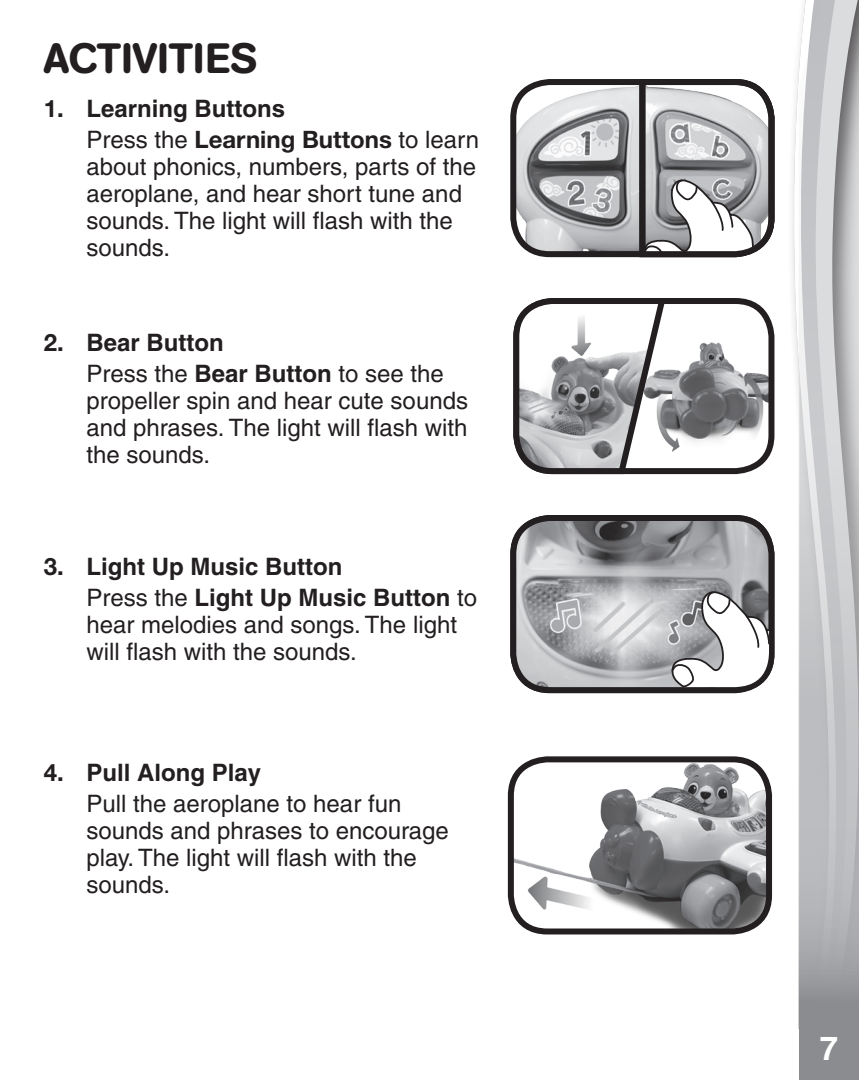
<style>
.page{position:relative;width:859px;height:1080px;background:#fff}
.page>*{position:absolute;margin:0;border:0;box-sizing:border-box;transform-origin:0 0}
.t1{font:500 42px "AG Book Rounded";color:#231f20}
.t2{font:700 33px "Helvetica";color:#fff}
.t3{font:500 24px/27px "Helvetica";color:#231f20}
.t4{font:700 24px/31.2px "Helvetica";color:#231f20}
.t5{font:700 24px/31.2px "Helvetica Neue 75";color:#231f20}
.s1{font-family:"Helvetica"}
.s2{font-family:"Helvetica";font-weight:500}
.s3{font-family:"Helvetica Neue 75"}
.s4{font-weight:500}
.s5{font-family:"Helvetica Neue 75";font-weight:700}
.s6{font-weight:700}
</style>
<div class="page">
<svg style="left:793px;top:59px;width:6px;height:970px"></svg>
<svg style="left:799px;top:0;width:60px;height:1080px;background:#bebfc1"></svg>
<img style="left:517px;top:86px;width:119px;height:164px">
<div style="left:510px;top:79px;width:264px;height:178px;border:6px solid #231f20;border-radius:36px"></div>
<img style="left:517px;top:518px;width:254px;height:172px">
<div style="left:510px;top:515px;width:264px;height:178px;border:6px solid #231f20;border-radius:36px"></div>
<svg style="left:636px;top:79px;width:139px;height:179px"></svg>
<svg style="left:669px;top:588px;width:100px;height:99px"></svg>
<img style="left:669px;top:301px;width:102px;height:166px">
<div style="left:513px;top:298px;width:261px;height:176px;border:6px solid #231f20;border-radius:36px"></div>
<svg style="left:513px;top:298px;width:156px;height:177px"></svg>
<img style="left:514px;top:763px;width:253px;height:168px">
<div style="left:508px;top:756px;width:264px;height:178px;border:6px solid #231f20;border-radius:36px"></div>
<h1 class="t1" style="left:44px;top:33px;width:215px">ACTIVITIES</h1>
<p class="t5" style="left:86px;top:92px;width:394px;text-indent:-43px">1. <span class="s1">Learning Buttons<br></span><span class="s2">Press the</span> Learning Buttons <span class="s2">to learn</span></p>
<p class="t3" style="left:86px;top:153px;width:391px">about phonics, numbers, parts of the aeroplane, and hear short tune and sounds. The light will flash with the sounds.</p>
<p class="t4" style="left:86px;top:326px;width:359px;text-indent:-43px"><span class="s3">2.</span> Bear Button<br><span class="s4">Press the</span> Bear Button <span class="s4">to see the</span></p>
<p class="t3" style="left:86px;top:387px;width:383px;text-align:justify">propeller spin and hear cute sounds and phrases. The light will flash with the sounds.</p>
<p class="t4" style="left:86px;top:551px;width:392px;text-indent:-43px"><span class="s3">3.</span> Light Up Music Button<br><span class="s4">Press the</span> Light Up Music Button <span class="s4">to</span></p>
<p class="t3" style="left:86px;top:611px;width:372px">hear melodies and songs. The light will flash with the sounds.</p>
<p class="t3" style="left:86px;top:757px;width:316px;line-height:31.2px;text-indent:-43px"><span class="s5">4.</span> <span class="s6">Pull Along Play<br></span>Pull the aeroplane to hear fun</p>
<p class="t3" style="left:86px;top:817px;width:364px">sounds and phrases to encourage play. The light will flash with the sounds.</p>
<h2 class="t2" style="left:820px;top:1025px;width:24px">7 <sup>7</sup>7</h2>
</div>
